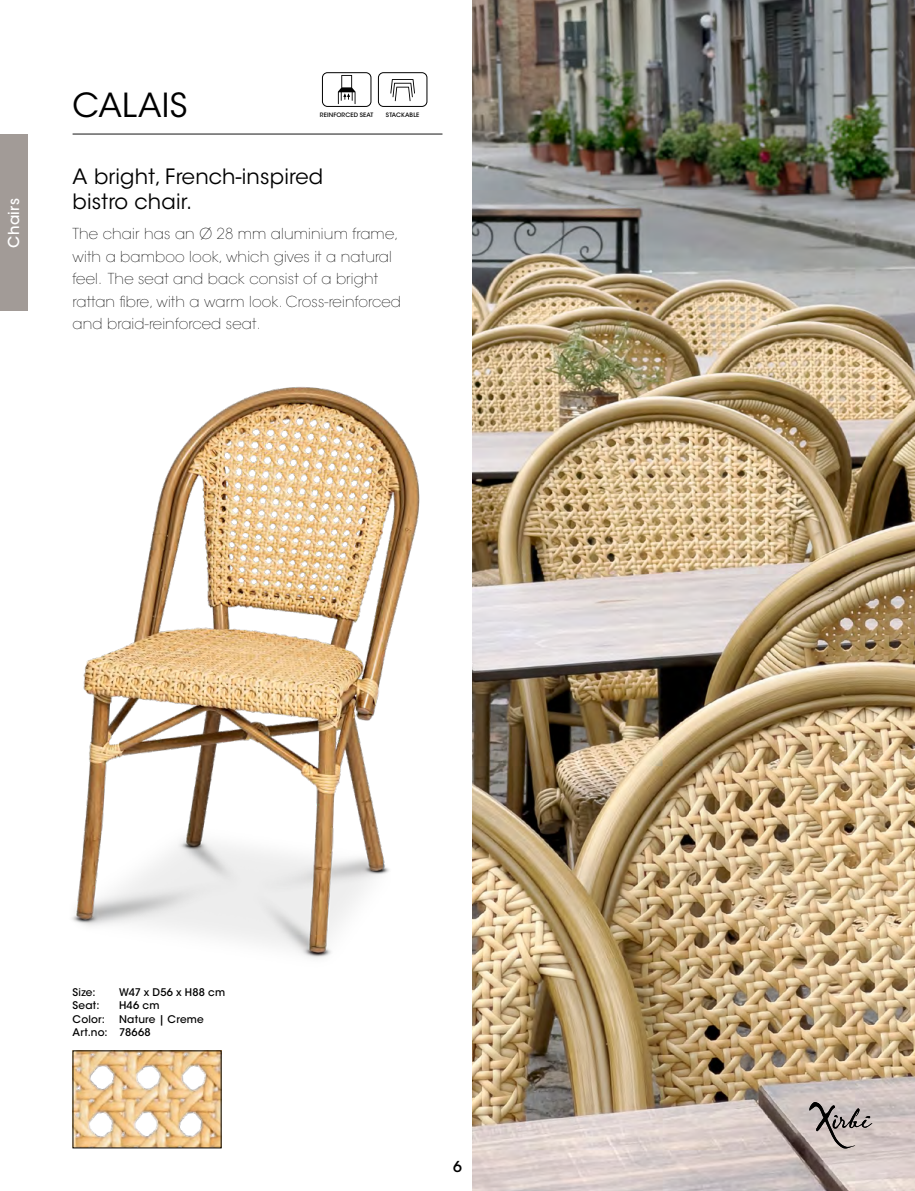
<style>
.page{position:relative;width:915px;height:1191px;background:#fff}
.page>*{position:absolute;margin:0;border:0;box-sizing:border-box;transform-origin:0 0}
.t1{font:33px "ITC Avant Garde Std";letter-spacing:.005em;color:#000}
.t2{font:21px/25.2px "ITC Avant Garde Std";letter-spacing:.01em;color:#000}
.t3{font:200 15px/22.5px "ITC Avant Garde Std";letter-spacing:.01em;color:#000}
.t4{font:500 15px "ITC Avant Garde Std";letter-spacing:.025em;color:#fff}
.t5{font:500 15px "ITC Avant Garde Std";color:#000}
.t6{font:500 10.5px/13.5px "ITC Avant Garde Std";letter-spacing:.02em;color:#000}
.t7{font:500 6px "ITC Avant Garde Std";letter-spacing:.015em;color:#000}
</style>
<div class="page">
<img style="left:472px;top:0;width:442px;height:1191px">
<svg style="left:809px;top:1102px;width:63px;height:46px;background:#aca2a0"></svg>
<img style="left:75px;top:1052px;width:144px;height:94px">
<img style="left:72px;top:358px;width:488px;height:624px">
<hr style="left:73px;top:134px;width:369px;height:1px;background:#161616">
<div style="left:0;top:135px;width:27px;height:176px;background:#a29b97"></div>
<div style="left:322px;top:73px;width:49px;height:34px;border:1px solid #000;border-radius:5px"></div>
<svg style="left:338px;top:75px;width:17px;height:29px"></svg>
<div style="left:378px;top:73px;width:49px;height:34px;border:1px solid #000;border-radius:5px"></div>
<svg style="left:390px;top:79px;width:25px;height:22px"></svg>
<p class="t4" style="left:4px;top:248px;width:51px;rotate:-90deg">Chairs</p>
<h1 class="t1" style="left:73px;top:85px;width:116px">CALAIS</h1>
<p class="t7" style="left:320px;top:111px;width:55px">REINFORCED SEAT</p>
<p class="t7" style="left:386px;top:111px;width:35px">STACKABLE</p>
<h2 class="t2" style="left:73px;top:164px;width:252px">A bright, French-inspired bistro chair.</h2>
<p class="t3" style="left:73px;top:223px;width:330px">The chair has an Ø 28 mm aluminium frame, with a bamboo look, which gives it a natural feel. The seat and back consist of a bright rattan fibre, with a warm look. Cross-reinforced and braid-reinforced seat.</p>
<p class="t6" style="left:73px;top:985px;width:25px">Size:</p>
<p class="t6" style="left:119px;top:985px;width:107px">W47 x D56 x H88 cm</p>
<p class="t6" style="left:73px;top:998px;width:28px">Seat:</p>
<p class="t6" style="left:119px;top:998px;width:42px">H46 cm</p>
<p class="t6" style="left:73px;top:1012px;width:34px">Color:</p>
<p class="t6" style="left:73px;top:1012px;width:133px;text-indent:47px">Nature | Creme<br>Art.no: 78668</p>
<p class="t5" style="left:453px;top:1157px;width:10px">6</p>
</div>
